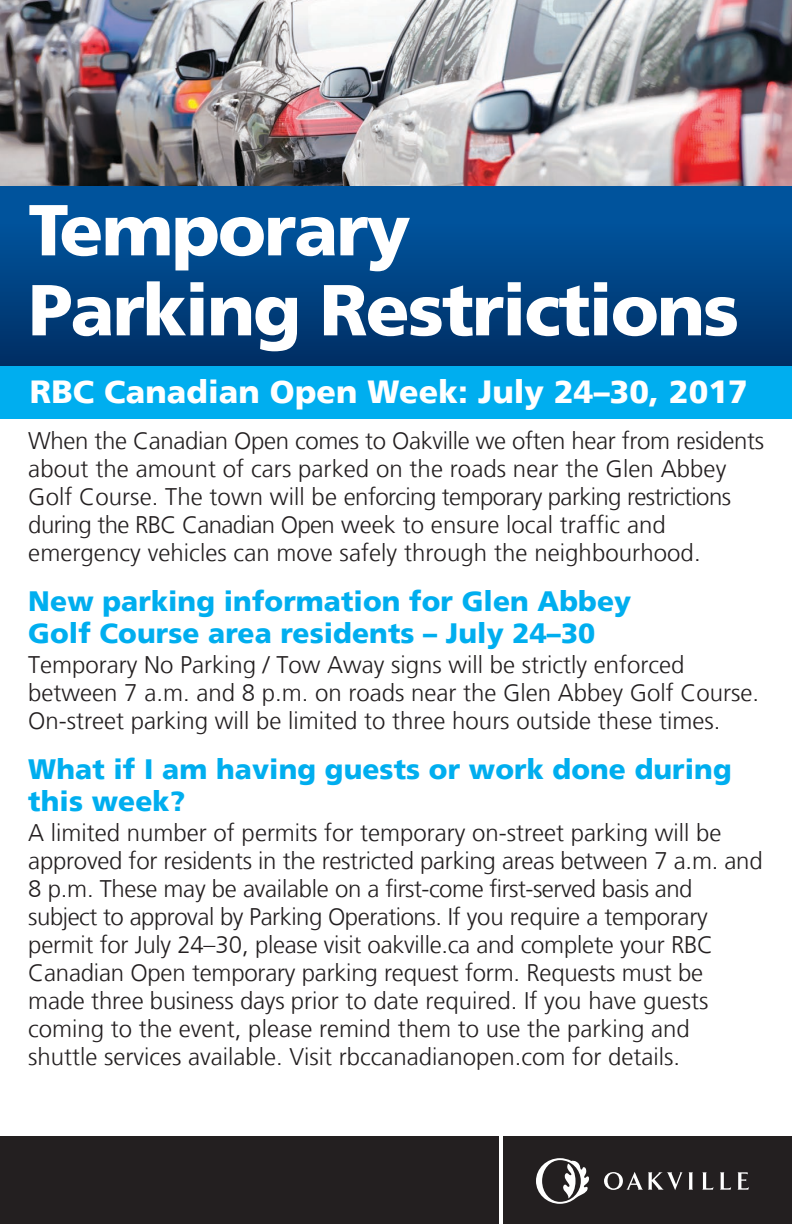
<style>
.page{position:relative;width:792px;height:1224px;background:#fff}
.page>*{position:absolute;margin:0;border:0;box-sizing:border-box;transform-origin:0 0}
.t1{font:900 72px/80px "Frutiger";letter-spacing:-.025em;color:#fff}
.t2{font:900 32px "Frutiger";letter-spacing:.005em;color:#fff}
.t3{font:900 28px/32px "Frutiger";letter-spacing:.005em;color:#00aeef}
.t4{font:300 24px/28px "Frutiger";color:#231f20}
.t5{font:300 24px "Frutiger 45";color:#231f20}
.s1{font-family:"Frutiger"}
.s2{font-family:"Frutiger 45"}
</style>
<div class="page">
<img style="left:0;top:0;width:792px;height:187px">
<svg style="left:0;top:187px;width:792px;height:180px;background:#004485"></svg>
<div style="left:503px;top:1137px;width:289px;height:87px;background:#231f20"></div>
<div style="left:0;top:1137px;width:498px;height:87px;background:#231f20"></div>
<svg style="left:536px;top:1158px;width:53px;height:46px"></svg>
<svg style="left:604px;top:1172px;width:89px;height:18px"></svg>
<svg style="left:702px;top:1172px;width:12px;height:18px"></svg>
<svg style="left:720px;top:1172px;width:11px;height:18px"></svg>
<svg style="left:737px;top:1172px;width:12px;height:18px"></svg>
<div style="left:0;top:367px;width:792px;height:52px;background:#00aeef"></div>
<h1 class="t1" style="left:28px;top:190px;width:712px">Temporary<br>Parking Restrictions</h1>
<h2 class="t2" style="left:30px;top:373px;width:719px">RBC Canadian Open Week: July 24–30, 2017</h2>
<p class="t4" style="left:28px;top:427px;width:737px">When the Canadian Open comes to Oakville we often hear from residents about the amount of cars parked on the roads near the Glen Abbey Golf Course. The town will be enforcing temporary parking restrictions during the RBC Canadian Open week to ensure local traffic and emergency vehicles can move safely through the neighbourhood.</p>
<p class="t3" style="left:28px;top:585px;width:605px">New parking information for Glen Abbey<br>Golf Course area residents – July 24–30</p>
<p class="t4" style="left:28px;top:651px;width:658px">Temporary No Parking / Tow Away signs will be strictly enforced</p>
<p class="t5" style="left:28px;top:679px;width:732px"><span class="s1">between 7 a.m. and 8 p.m.</span> on roads near the Glen Abbey Golf Course.</p>
<p class="t4" style="left:28px;top:707px;width:694px"><span class="s2">On-street p</span>arking will be limited to three hours outside these times.</p>
<p class="t3" style="left:28px;top:753px;width:705px">What if I am having guests or work done during this week?</p>
<p class="t4" style="left:28px;top:819px;width:736px">A limited number of permits for temporary on-street parking will be approved for residents in the restricted parking areas between 7 a.m. and 8 p.m. These may be available on a first-come first-served basis and subject to approval by Parking Operations. If you require a temporary permit for July 24–30, please visit oakville.ca and complete your RBC Canadian Open temporary parking request form. Requests must be made three business days prior to date required. If you have guests coming to the event, please remind them to use the parking and shuttle services available. Visit rbccanadianopen.com for details.</p>
</div>
